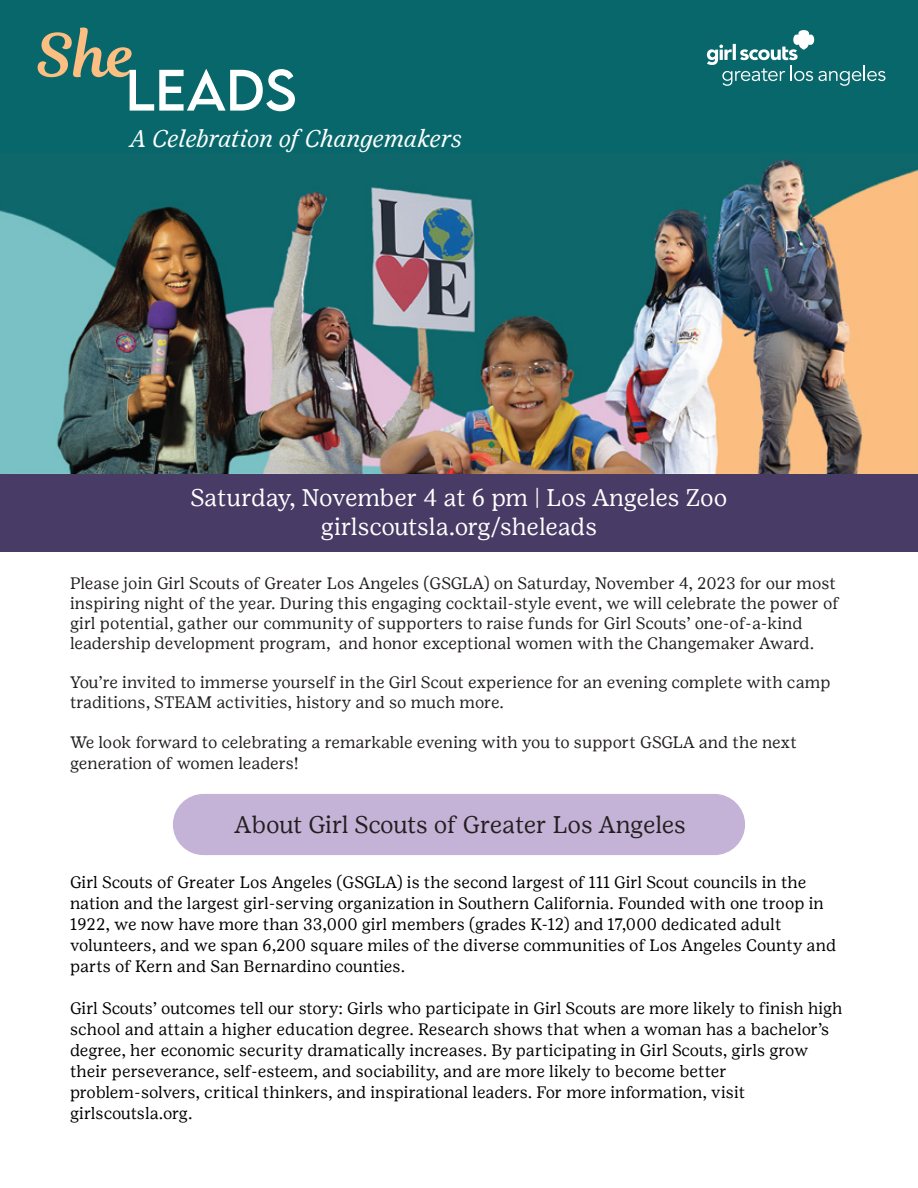
<style>
.page{position:relative;width:918px;height:1188px;background:#fff}
.page>*{position:absolute;margin:0;border:0;box-sizing:border-box;transform-origin:0 0}
.t1{font:59.85px "Magnolia Script";color:#fcbe81}
.t2{font:51.75px "LEMONMILK";color:#fff}
.t3{font:24px/28.8px "Girl Scout Text";letter-spacing:-.005em;color:#fff;text-align:center}
.t4{font:24px "Girl Scout Text";letter-spacing:-.02em;color:#231f20}
.t5{font:italic 24px "Girl Scout Text";letter-spacing:-.005em;color:#fff}
.t6{font:16.5px/21px "Girl Scout Text";color:#000}
.t7{font:16.5px/19.8px "Girl Scout Text";color:#231f20}
</style>
<div class="page">
<div style="left:0;top:474px;width:918px;height:78px;background:#483b65"></div>
<div style="left:173px;top:794px;width:572px;height:61px;background:#c5b3d7;border-radius:31px"></div>
<img style="left:0;top:153px;width:918px;height:321px">
<div style="left:0;top:0;width:918px;height:153px;background:#07676b"></div>
<svg style="left:707px;top:30px;width:178px;height:56px"></svg>
<h1 class="t1" style="left:36px;top:12px;width:101px">She</h1>
<h2 class="t2" style="left:126px;top:56px;width:172px">LEADS</h2>
<h3 class="t5" style="left:130px;top:125px;width:334px">A Celebration of Changemakers</h3>
<h3 class="t3" style="left:191px;top:483px;width:538px">Saturday, November 4 at 6 pm | Los Angeles Zoo girlscoutsla.org/sheleads</h3>
<p class="t7" style="left:70px;top:573px;width:771px">Please join Girl Scouts of Greater Los Angeles (GSGLA) on Saturday, November 4, 2023 for our most inspiring night of the year. During this engaging cocktail-style event, we will celebrate the power of girl potential, gather our community of supporters to raise funds for Girl Scouts’ one-of-a-kind leadership development program, and honor exceptional women with the Changemaker Award.</p>
<p class="t7" style="left:70px;top:672px;width:762px">You’re invited to immerse yourself in the Girl Scout experience for an evening complete with camp traditions, STEAM activities, history and so much more.</p>
<p class="t7" style="left:70px;top:731px;width:728px;line-height:21.6px">We look forward to celebrating a remarkable evening with you to support GSGLA and the next generation of women leaders!</p>
<h3 class="t4" style="left:235px;top:810px;width:453px">About Girl Scouts of Greater Los Angeles</h3>
<p class="t6" style="left:70px;top:871px;width:768px">Girl Scouts of Greater Los Angeles (GSGLA) is the second largest of 111 Girl Scout councils in the nation and the largest girl-serving organization in Southern California. Founded with one troop in 1922, we now have more than 33,000 girl members (grades K-12) and 17,000 dedicated adult volunteers, and we span 6,200 square miles of the diverse communities of Los Angeles County and parts of Kern and San Bernardino counties.</p>
<p class="t6" style="left:70px;top:997px;width:774px">Girl Scouts’ outcomes tell our story: Girls who participate in Girl Scouts are more likely to finish high school and attain a higher education degree. Research shows that when a woman has a bachelor’s degree, her economic security dramatically increases. By participating in Girl Scouts, girls grow their perseverance, self-esteem, and sociability, and are more likely to become better problem-solvers, critical thinkers, and inspirational leaders. For more information, visit girlscoutsla.org.</p>
</div>
